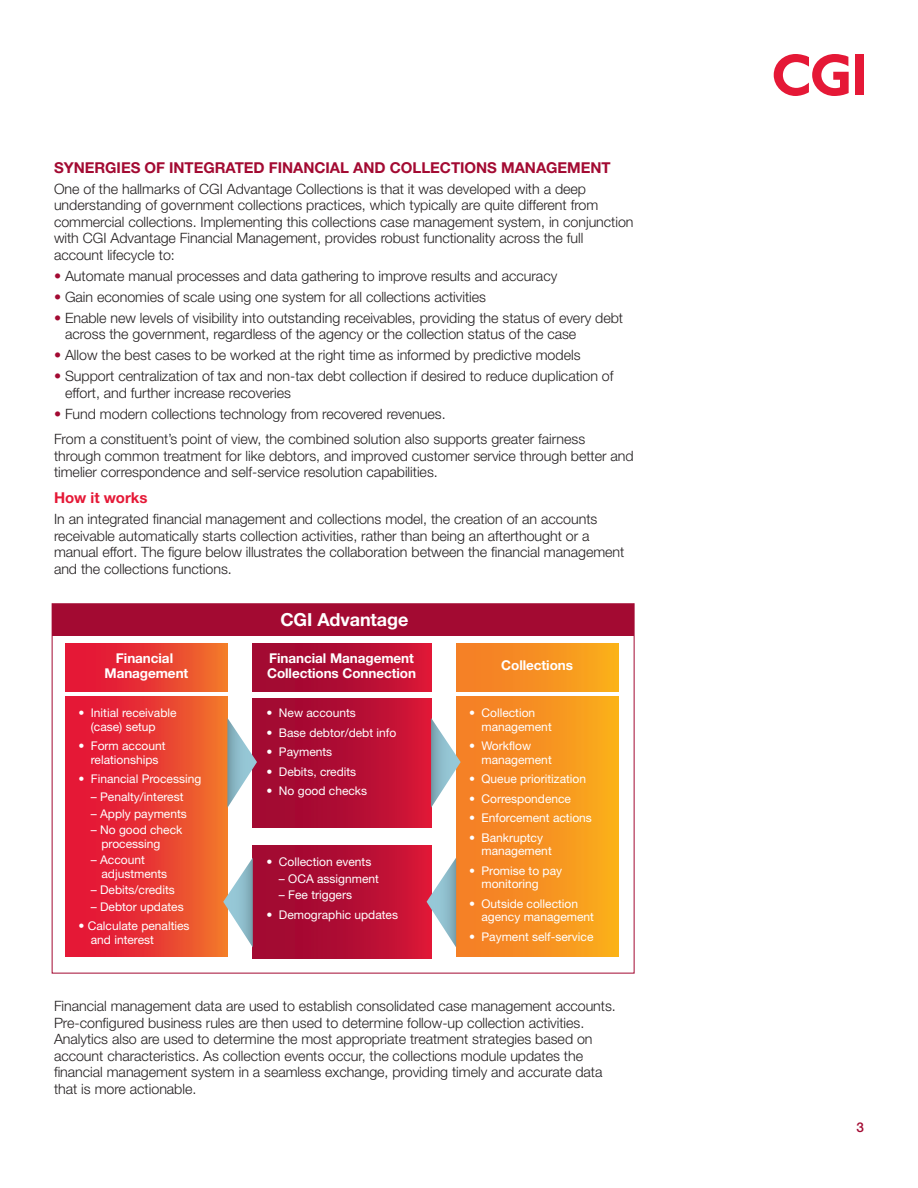
<style>
.page{position:relative;width:918px;height:1188px;background:#fff}
.page>*{position:absolute;margin:0;border:0;box-sizing:border-box;transform-origin:0 0}
.t1{font:700 18px "Helvetica Neue";letter-spacing:-.005em;color:#fff}
.subs_1{font:700 15px "Helvetica Neue LT Std";color:#a30a32}
.subs_2{font:700 15px "Helvetica Neue LT Std";color:#e51836}
.text{font:300 14.25px/16.5px "Helvetica Neue LT Std";color:#231f20}
.bullets_-_sp_after{font:300 14.25px/16.5px "Helvetica Neue LT Std";color:#231f20}
.t2{font:700 13.5px/15px "Helvetica Neue";letter-spacing:-.005em;color:#fff;text-align:center}
.t3{font:500 13.5px "Helvetica Neue LT Std";color:#a30a32}
.t4{font:12px/13.5px "Helvetica Neue";color:#fff}
.s1{color:#a30a32}
</style>
<div class="page">
<svg style="left:774px;top:54px;width:75px;height:42px"></svg>
<div style="left:855px;top:55px;width:9px;height:40px;background:#e51836"></div>
<div style="left:52px;top:604px;width:582px;height:32px;background:#a30a32"></div>
<svg style="left:65px;top:643px;width:162px;height:49px;background:#e83a32"></svg>
<div style="left:253px;top:643px;width:178px;height:49px;background:linear-gradient(to right,#970731,#d21536)"></div>
<div style="left:456px;top:643px;width:162px;height:49px;background:linear-gradient(to right,#f47928,#faac1b)"></div>
<svg style="left:65px;top:697px;width:162px;height:260px;background:#e83932"></svg>
<div style="left:456px;top:697px;width:162px;height:260px;background:linear-gradient(to right,#f47928,#faac1b)"></div>
<div style="left:253px;top:698px;width:178px;height:130px;background:linear-gradient(to right,#970731,#d21536)"></div>
<div style="left:253px;top:846px;width:178px;height:113px;background:linear-gradient(to right,#970731,#d21536)"></div>
<svg style="left:431px;top:718px;width:30px;height:90px"></svg>
<svg style="left:227px;top:718px;width:30px;height:90px"></svg>
<svg style="left:223px;top:858px;width:30px;height:90px"></svg>
<svg style="left:427px;top:858px;width:29px;height:90px"></svg>
<p class="subs_1" style="left:54px;top:158px;width:558px">SYNERGIES OF INTEGRATED FINANCIAL AND COLLECTIONS MANAGEMENT</p>
<p class="bullets_-_sp_after" style="left:54px;top:180px;width:581px">One of the hallmarks of CGI Advantage Collections is that it was developed with a deep understanding of government collections practices, which typically are quite different from commercial collections. Implementing this collections case management system, in conjunction with CGI Advantage Financial Management, provides robust functionality across the full account lifecycle to:</p>
<p class="bullets_-_sp_after" style="left:54px;top:267px;width:505px"><span class="s1">•</span> Automate manual processes and data gathering to improve results and accuracy</p>
<p class="bullets_-_sp_after" style="left:54px;top:288px;width:434px"><span class="s1">•</span> Gain economies of scale using one system for all collections activities</p>
<p class="bullets_-_sp_after" style="left:65px;top:309px;width:560px;text-indent:-11px"><span class="s1">•</span> Enable new levels of visibility into outstanding receivables, providing the status of every debt across the government, regardless of the agency or the collection status of the case</p>
<p class="bullets_-_sp_after" style="left:54px;top:347px;width:528px"><span class="s1">•</span> Allow the best cases to be worked at the right time as informed by predictive models</p>
<p class="bullets_-_sp_after" style="left:65px;top:368px;width:550px;text-indent:-11px"><span class="s1">•</span> Support centralization of tax and non-tax debt collection if desired to reduce duplication of effort, and further increase recoveries</p>
<p class="text" style="left:54px;top:405px;width:393px"><span class="s1">•</span> Fund modern collections technology from recovered revenues.</p>
<p class="text" style="left:54px;top:431px;width:581px">From a constituent’s point of view, the combined solution also supports greater fairness through common treatment for like debtors, and improved customer service through better and timelier correspondence and self-service resolution capabilities.</p>
<p class="subs_2" style="left:54px;top:489px;width:95px">How it works</p>
<p class="text" style="left:54px;top:511px;width:572px">In an integrated financial management and collections model, the creation of an accounts receivable automatically starts collection activities, rather than being an afterthought or a manual effort. The figure below illustrates the collaboration between the financial management and the collections functions.</p>
<p class="t1" style="left:280px;top:609px;width:129px">CGI Advantage</p>
<p class="t2" style="left:104px;top:650px;width:85px">Financial<br>Management</p>
<p class="t2" style="left:267px;top:650px;width:151px;text-align:left">Financial Management<br>Collections Connection</p>
<p class="t2" style="left:501px;top:658px;width:73px">Collections</p>
<p class="t4" style="left:91px;top:706px;width:87px;text-indent:-12px">• Initial receivable (case) setup</p>
<p class="t4" style="left:78px;top:739px;width:89px;text-align:center">• Form account relationships</p>
<p class="t4" style="left:78px;top:772px;width:124px">• Financial Processing</p>
<p class="t4" style="left:91px;top:790px;width:94px">– Penalty/interest</p>
<p class="t4" style="left:91px;top:807px;width:98px">– Apply payments</p>
<p class="t4" style="left:101px;top:823px;width:82px;text-indent:-11px">– No good check processing</p>
<p class="t4" style="left:101px;top:853px;width:67px;text-indent:-11px">– Account adjustments</p>
<p class="t4" style="left:91px;top:883px;width:86px">– Debits/credits</p>
<p class="t4" style="left:91px;top:900px;width:94px">– Debtor updates</p>
<p class="t4" style="left:91px;top:919px;width:100px;text-indent:-12px">• Calculate penalties and interest</p>
<p class="t4" style="left:482px;top:706px;width:72px;text-indent:-12px">• Collection management</p>
<p class="t4" style="left:482px;top:739px;width:72px;text-indent:-12px">• Workflow management</p>
<p class="t4" style="left:469px;top:772px;width:118px">• Queue prioritization</p>
<p class="t4" style="left:469px;top:792px;width:103px">• Correspondence</p>
<p class="t4" style="left:469px;top:811px;width:124px">• Enforcement actions</p>
<p class="t4" style="left:482px;top:831px;width:72px;text-indent:-12px">• Bankruptcy management</p>
<p class="t4" style="left:482px;top:864px;width:82px;text-indent:-12px">• Promise to pay monitoring</p>
<p class="t4" style="left:482px;top:897px;width:114px;text-indent:-12px">• Outside collection agency management</p>
<p class="t4" style="left:469px;top:930px;width:126px">• Payment self-service</p>
<p class="t4" style="left:267px;top:706px;width:91px">• New accounts</p>
<p class="t4" style="left:267px;top:726px;width:131px">• Base debtor/debt info</p>
<p class="t4" style="left:267px;top:745px;width:67px">• Payments</p>
<p class="t4" style="left:267px;top:765px;width:91px">• Debits, credits</p>
<p class="t4" style="left:267px;top:784px;width:102px">• No good checks</p>
<p class="t4" style="left:267px;top:855px;width:106px">• Collection events</p>
<p class="t4" style="left:279px;top:872px;width:102px">– OCA assignment</p>
<p class="t4" style="left:279px;top:888px;width:75px">– Fee triggers</p>
<p class="t4" style="left:267px;top:908px;width:133px">• Demographic updates</p>
<p class="text" style="left:54px;top:998px;width:563px">Financial management data are used to establish consolidated case management accounts.<br>Pre-configured business rules are then used to determine follow-up collection activities.<br>Analytics also are used to determine the most appropriate treatment strategies based on account characteristics. As collection events occur, the collections module updates the financial management system in a seamless exchange, providing timely and accurate data that is more actionable.</p>
<p class="t3" style="left:856px;top:1120px;width:9px">3</p>
</div>
